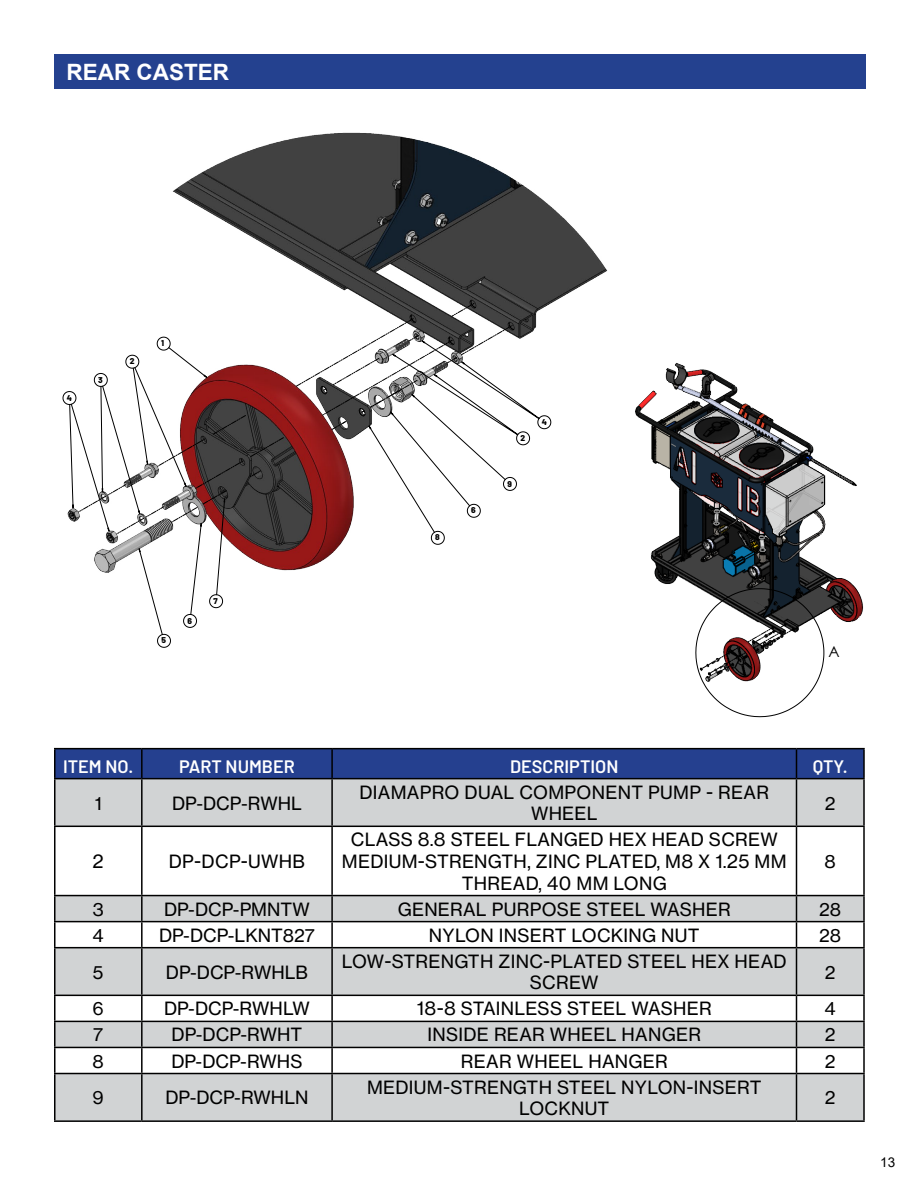
<style>
.page{position:relative;width:918px;height:1188px;background:#fff}
.page>*{position:absolute;margin:0;border:0;box-sizing:border-box;transform-origin:0 0}
.t1{font:700 22.5px "Arial";color:#fff}
.t2{font:18px/21.6px "N Haas Grotesk TX Pro 55 Rg";letter-spacing:.015em;color:#000;text-align:center}
.t3{font:600 18px "Barlow";color:#fff}
.t4{font:15.15px "Century Gothic";color:#000}
.t5{font:13.5px "Arial";color:#000}
.t6{font:800 8.4px "Barlow";color:#000}
</style>
<div class="page">
<div style="left:54px;top:54px;width:812px;height:35px;background:#24418f"></div>
<svg style="left:56px;top:779px;width:807px;height:341px;fill:#d1d3d4"></svg>
<hr style="left:54px;top:748px;width:88px;height:1px;background:#000">
<hr style="left:54px;top:749px;width:2px;height:29px;background:#000">
<hr style="left:142px;top:748px;width:190px;height:1px;background:#000">
<hr style="left:332px;top:748px;width:464px;height:1px;background:#000">
<hr style="left:796px;top:748px;width:69px;height:1px;background:#000">
<svg style="left:55px;top:749px;width:808px;height:29px;background:#243e8b"></svg>
<hr style="left:863px;top:749px;width:2px;height:29px;background:#000">
<hr style="left:54px;top:778px;width:88px;height:1px;background:#000">
<hr style="left:54px;top:779px;width:2px;height:47px;background:#000">
<hr style="left:142px;top:778px;width:190px;height:1px;background:#000">
<hr style="left:141px;top:779px;width:2px;height:47px;background:#000">
<hr style="left:332px;top:778px;width:464px;height:1px;background:#000">
<hr style="left:331px;top:779px;width:2px;height:47px;background:#000">
<hr style="left:796px;top:778px;width:69px;height:1px;background:#000">
<hr style="left:796px;top:779px;width:1px;height:47px;background:#000">
<hr style="left:863px;top:779px;width:2px;height:47px;background:#000">
<hr style="left:54px;top:826px;width:88px;height:1px;background:#000">
<hr style="left:54px;top:827px;width:2px;height:68px;background:#000">
<hr style="left:142px;top:826px;width:190px;height:1px;background:#000">
<hr style="left:141px;top:827px;width:2px;height:68px;background:#000">
<hr style="left:332px;top:826px;width:464px;height:1px;background:#000">
<hr style="left:331px;top:827px;width:2px;height:68px;background:#000">
<hr style="left:796px;top:826px;width:69px;height:1px;background:#000">
<hr style="left:796px;top:827px;width:1px;height:68px;background:#000">
<hr style="left:863px;top:827px;width:2px;height:68px;background:#000">
<hr style="left:54px;top:895px;width:88px;height:1px;background:#000">
<hr style="left:54px;top:896px;width:2px;height:25px;background:#000">
<hr style="left:142px;top:895px;width:190px;height:1px;background:#000">
<hr style="left:141px;top:896px;width:2px;height:25px;background:#000">
<hr style="left:332px;top:895px;width:464px;height:1px;background:#000">
<hr style="left:331px;top:896px;width:2px;height:25px;background:#000">
<hr style="left:796px;top:895px;width:69px;height:1px;background:#000">
<hr style="left:863px;top:896px;width:2px;height:25px;background:#000">
<hr style="left:54px;top:921px;width:88px;height:1px;background:#000">
<hr style="left:54px;top:922px;width:2px;height:25px;background:#000">
<hr style="left:142px;top:921px;width:190px;height:1px;background:#000">
<hr style="left:141px;top:922px;width:2px;height:25px;background:#000">
<hr style="left:332px;top:921px;width:464px;height:1px;background:#000">
<hr style="left:331px;top:922px;width:2px;height:25px;background:#000">
<hr style="left:796px;top:921px;width:69px;height:1px;background:#000">
<svg style="left:796px;top:896px;width:1px;height:51px"></svg>
<hr style="left:863px;top:922px;width:2px;height:25px;background:#000">
<hr style="left:54px;top:947px;width:88px;height:1px;background:#000">
<hr style="left:54px;top:948px;width:2px;height:47px;background:#000">
<hr style="left:142px;top:947px;width:190px;height:1px;background:#000">
<hr style="left:141px;top:948px;width:2px;height:47px;background:#000">
<hr style="left:332px;top:947px;width:464px;height:1px;background:#000">
<hr style="left:331px;top:948px;width:2px;height:47px;background:#000">
<hr style="left:796px;top:947px;width:69px;height:1px;background:#000">
<hr style="left:796px;top:948px;width:1px;height:47px;background:#000">
<hr style="left:863px;top:948px;width:2px;height:47px;background:#000">
<hr style="left:54px;top:995px;width:88px;height:1px;background:#000">
<hr style="left:54px;top:996px;width:2px;height:25px;background:#000">
<hr style="left:142px;top:995px;width:190px;height:1px;background:#000">
<hr style="left:141px;top:996px;width:2px;height:25px;background:#000">
<hr style="left:332px;top:995px;width:464px;height:1px;background:#000">
<hr style="left:331px;top:996px;width:2px;height:25px;background:#000">
<hr style="left:796px;top:995px;width:69px;height:1px;background:#000">
<hr style="left:863px;top:996px;width:2px;height:25px;background:#000">
<hr style="left:54px;top:1021px;width:88px;height:1px;background:#000">
<hr style="left:54px;top:1022px;width:2px;height:25px;background:#000">
<hr style="left:142px;top:1021px;width:190px;height:1px;background:#000">
<hr style="left:141px;top:1022px;width:2px;height:25px;background:#000">
<hr style="left:332px;top:1021px;width:464px;height:1px;background:#000">
<hr style="left:331px;top:1022px;width:2px;height:25px;background:#000">
<hr style="left:796px;top:1021px;width:69px;height:1px;background:#000">
<hr style="left:863px;top:1022px;width:2px;height:25px;background:#000">
<hr style="left:54px;top:1047px;width:88px;height:1px;background:#000">
<hr style="left:54px;top:1048px;width:2px;height:25px;background:#000">
<hr style="left:142px;top:1047px;width:190px;height:1px;background:#000">
<hr style="left:141px;top:1048px;width:2px;height:25px;background:#000">
<hr style="left:332px;top:1047px;width:464px;height:1px;background:#000">
<hr style="left:331px;top:1048px;width:2px;height:25px;background:#000">
<hr style="left:796px;top:1047px;width:69px;height:1px;background:#000">
<svg style="left:796px;top:996px;width:1px;height:77px"></svg>
<hr style="left:863px;top:1048px;width:2px;height:25px;background:#000">
<hr style="left:54px;top:1073px;width:88px;height:1px;background:#000">
<hr style="left:54px;top:1074px;width:2px;height:46px;background:#000">
<hr style="left:142px;top:1073px;width:190px;height:1px;background:#000">
<hr style="left:141px;top:1074px;width:2px;height:46px;background:#000">
<hr style="left:332px;top:1073px;width:464px;height:1px;background:#000">
<hr style="left:331px;top:1074px;width:2px;height:46px;background:#000">
<hr style="left:796px;top:1073px;width:69px;height:1px;background:#000">
<hr style="left:796px;top:1074px;width:1px;height:46px;background:#000">
<hr style="left:863px;top:1074px;width:2px;height:46px;background:#000">
<hr style="left:54px;top:1120px;width:88px;height:2px;background:#000">
<hr style="left:142px;top:1120px;width:190px;height:2px;background:#000">
<hr style="left:332px;top:1120px;width:464px;height:2px;background:#000">
<hr style="left:796px;top:1120px;width:69px;height:2px;background:#000">
<img style="left:62px;top:132px;width:546px;height:269px">
<svg style="left:296px;top:300px;width:218px;height:37px"></svg>
<svg style="left:63px;top:337px;width:460px;height:310px"></svg>
<img style="left:523px;top:304px;width:340px;height:414px">
<svg style="left:696px;top:589px;width:128px;height:128px"></svg>
<svg style="left:805px;top:451px;width:5px;height:4px"></svg>
<svg style="left:714px;top:509px;width:51px;height:43px;background:#2b2e31"></svg>
<svg style="left:671px;top:444px;width:5px;height:3px"></svg>
<svg style="left:70px;top:341px;width:469px;height:294px"></svg>
<svg style="left:73px;top:341px;width:391px;height:211px"></svg>
<p class="t1" style="left:67px;top:56px;width:164px">REAR CASTER</p>
<p class="t6" style="left:67px;top:391px;width:7px">4</p>
<p class="t6" style="left:98px;top:373px;width:6px">3</p>
<p class="t6" style="left:130px;top:355px;width:6px">2</p>
<p class="t6" style="left:161px;top:337px;width:4px">1</p>
<p class="t6" style="left:161px;top:634px;width:6px">5</p>
<p class="t6" style="left:188px;top:614px;width:6px">6</p>
<p class="t6" style="left:214px;top:594px;width:6px">7</p>
<p class="t6" style="left:435px;top:531px;width:6px">8</p>
<p class="t6" style="left:471px;top:504px;width:6px">6</p>
<p class="t6" style="left:521px;top:432px;width:6px">2</p>
<p class="t6" style="left:507px;top:477px;width:6px">9</p>
<p class="t6" style="left:542px;top:416px;width:7px">4</p>
<p class="t4" style="left:828px;top:641px;width:13px">A</p>
<p class="t3" style="left:63px;top:753px;width:72px">ITEM NO.</p>
<p class="t3" style="left:179px;top:753px;width:117px">PART NUMBER</p>
<p class="t3" style="left:510px;top:753px;width:110px">DESCRIPTION</p>
<p class="t3" style="left:813px;top:753px;width:36px">QTY.</p>
<p class="t2" style="left:95px;top:792px;width:9px">1</p>
<p class="t2" style="left:172px;top:792px;width:131px">DP-DCP-RWHL</p>
<p class="t2" style="left:360px;top:781px;width:411px">DIAMAPRO DUAL COMPONENT PUMP - REAR<br>WHEEL</p>
<p class="t2" style="left:825px;top:792px;width:12px">2</p>
<p class="t2" style="left:93px;top:851px;width:13px">2</p>
<p class="t2" style="left:169px;top:851px;width:138px">DP-DCP-UWHB</p>
<p class="t2" style="left:342px;top:829px;width:446px">CLASS 8.8 STEEL FLANGED HEX HEAD SCREW<br>MEDIUM-STRENGTH, ZINC PLATED, M8 X 1.25 MM<br>THREAD, 40 MM LONG</p>
<p class="t2" style="left:825px;top:851px;width:13px">8</p>
<p class="t2" style="left:93px;top:898px;width:13px">3</p>
<p class="t2" style="left:164px;top:898px;width:147px">DP-DCP-PMNTW</p>
<p class="t2" style="left:398px;top:898px;width:335px">GENERAL PURPOSE STEEL WASHER</p>
<p class="t2" style="left:819px;top:898px;width:24px">28</p>
<p class="t2" style="left:93px;top:924px;width:13px">4</p>
<p class="t2" style="left:159px;top:924px;width:157px">DP-DCP-LKNT827</p>
<p class="t2" style="left:429px;top:924px;width:272px">NYLON INSERT LOCKING NUT</p>
<p class="t2" style="left:819px;top:924px;width:24px">28</p>
<p class="t2" style="left:93px;top:961px;width:12px">5</p>
<p class="t2" style="left:166px;top:961px;width:144px">DP-DCP-RWHLB</p>
<p class="t2" style="left:342px;top:950px;width:446px">LOW-STRENGTH ZINC-PLATED STEEL HEX HEAD<br>SCREW</p>
<p class="t2" style="left:825px;top:961px;width:12px">2</p>
<p class="t2" style="left:93px;top:998px;width:13px">6</p>
<p class="t2" style="left:164px;top:998px;width:147px">DP-DCP-RWHLW</p>
<p class="t2" style="left:417px;top:998px;width:296px">18-8 STAINLESS STEEL WASHER</p>
<p class="t2" style="left:825px;top:998px;width:13px">4</p>
<p class="t2" style="left:93px;top:1024px;width:11px">7</p>
<p class="t2" style="left:172px;top:1024px;width:132px">DP-DCP-RWHT</p>
<p class="t2" style="left:428px;top:1024px;width:275px">INSIDE REAR WHEEL HANGER</p>
<p class="t2" style="left:825px;top:1024px;width:12px">2</p>
<p class="t2" style="left:93px;top:1050px;width:13px">8</p>
<p class="t2" style="left:171px;top:1050px;width:133px">DP-DCP-RWHS</p>
<p class="t2" style="left:461px;top:1050px;width:208px">REAR WHEEL HANGER</p>
<p class="t2" style="left:825px;top:1050px;width:12px">2</p>
<p class="t2" style="left:93px;top:1087px;width:13px">9</p>
<p class="t2" style="left:165px;top:1087px;width:145px">DP-DCP-RWHLN</p>
<p class="t2" style="left:367px;top:1076px;width:396px">MEDIUM-STRENGTH STEEL NYLON-INSERT<br>LOCKNUT</p>
<p class="t2" style="left:825px;top:1087px;width:12px">2</p>
<p class="t5" style="left:880px;top:1153px;width:17px">13</p>
</div>
